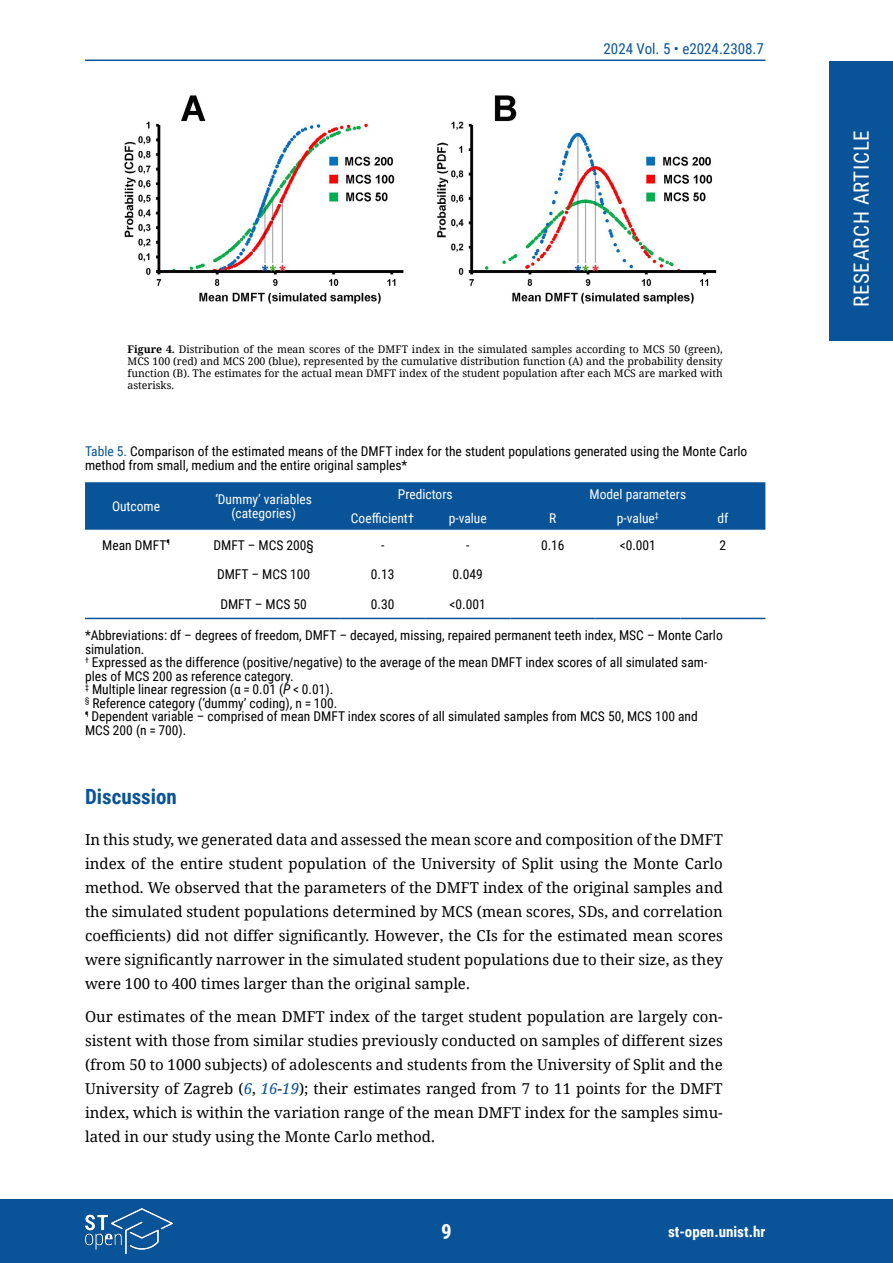
<style>
.page{position:relative;width:893px;height:1263px;background:#fff}
.page>*{position:absolute;margin:0;border:0;box-sizing:border-box;transform-origin:0 0}
.t1{font:21px "Roboto Condensed";letter-spacing:.035em;color:#fff}
.t2{font:700 21px "Roboto Condensed";color:#095398}
.t3{font:700 21px "Roboto Condensed";color:#fff}
.t4{font:15px/24px "Noto Serif";color:#000;text-align:justify}
.t5{font:15px "Roboto Condensed";color:#095398}
.t6{font:700 15px "Roboto Condensed";color:#fff}
.t7{font:13.5px/13.5px "Roboto Condensed";color:#000}
.t8{font:13.5px/13.5px "Roboto Condensed";color:#fff;text-align:center}
.t9{font:10.5px/12px "Noto Serif";color:#000;text-align:justify}
.s1{font-weight:700}
.s2{color:#095398}
.s3{font-style:italic}
.s4{font-style:italic;color:#095398}
</style>
<div class="page">
<div style="left:0;top:1199px;width:893px;height:64px;background:#095398"></div>
<div style="left:829px;top:61px;width:64px;height:279px;background:#095398"></div>
<hr style="left:85px;top:60px;width:680px;height:1px;background:#095398">
<img style="left:85px;top:1209px;width:87px;height:44px">
<svg style="left:85px;top:617px;width:680px;height:1px"></svg>
<div style="left:85px;top:482px;width:680px;height:48px;background:#095398"></div>
<hr style="left:85px;top:618px;width:102px;height:1px;background:#095398">
<hr style="left:187px;top:618px;width:153px;height:1px;background:#095398">
<hr style="left:340px;top:618px;width:85px;height:1px;background:#095398">
<hr style="left:425px;top:618px;width:85px;height:1px;background:#095398">
<hr style="left:510px;top:618px;width:85px;height:1px;background:#095398">
<hr style="left:595px;top:618px;width:85px;height:1px;background:#095398">
<hr style="left:680px;top:618px;width:85px;height:1px;background:#095398">
<img style="left:124px;top:95px;width:593px;height:209px">
<p class="t5" style="left:603px;top:38px;width:162px">2024 Vol. 5 • e2024.2308.7</p>
<p class="t9" style="left:128px;top:343px;width:597px"><span class="s1">Figure 4.</span> Distribution of the mean scores of the DMFT index in the simulated samples according to MCS 50 (green), MCS 100 (red) and MCS 200 (blue), represented by the cumulative distribution function (A) and the probability density function (B). The estimates for the actual mean DMFT index of the student population after each MCS are marked with asterisks.</p>
<p class="t7" style="left:85px;top:444px;width:664px"><span class="s2">Table 5.</span> Comparison of the estimated means of the DMFT index for the student populations generated using the Monte Carlo method from small, medium and the entire original samples*</p>
<p class="t8" style="left:112px;top:499px;width:50px">Outcome</p>
<p class="t8" style="left:215px;top:492px;width:98px">‘Dummy’ variables (categories)</p>
<p class="t8" style="left:398px;top:487px;width:56px">Predictors</p>
<p class="t8" style="left:589px;top:487px;width:98px">Model parameters</p>
<p class="t8" style="left:351px;top:511px;width:65px">Coefficient†</p>
<p class="t8" style="left:449px;top:511px;width:40px">p-value</p>
<p class="t8" style="left:549px;top:511px;width:9px">R</p>
<p class="t8" style="left:617px;top:511px;width:44px">p-value<sup>‡</sup></p>
<p class="t8" style="left:717px;top:511px;width:12px">df</p>
<p class="t7" style="left:102px;top:538px;width:69px">Mean DMFT<sup>¶</sup></p>
<p class="t7" style="left:213px;top:538px;width:102px">DMFT – MCS 200§</p>
<p class="t7" style="left:381px;top:538px;width:5px">-</p>
<p class="t7" style="left:466px;top:538px;width:5px">-</p>
<p class="t7" style="left:541px;top:538px;width:25px">0.16</p>
<p class="t7" style="left:620px;top:538px;width:38px">&lt;0.001</p>
<p class="t7" style="left:719px;top:538px;width:8px">2</p>
<p class="t7" style="left:217px;top:567px;width:95px">DMFT – MCS 100</p>
<p class="t7" style="left:371px;top:567px;width:25px">0.13</p>
<p class="t7" style="left:453px;top:567px;width:32px">0.049</p>
<p class="t7" style="left:220px;top:597px;width:88px">DMFT – MCS 50</p>
<p class="t7" style="left:371px;top:597px;width:25px">0.30</p>
<p class="t7" style="left:450px;top:597px;width:38px">&lt;0.001</p>
<p class="t7" style="left:85px;top:628px;width:639px">*Abbreviations: df – degrees of freedom, DMFT – decayed, missing, repaired permanent teeth index, MSC – Monte Carlo simulation.<br><sup>†</sup> Expressed as the difference (positive/negative) to the average of the mean DMFT index scores of all simulated sam&shy;ples of MCS 200 as reference category.<br><sup>‡</sup> Multiple linear regression (α = 0.01 (<span class="s3">P</span> &lt; 0.01).<br><sup>§</sup> Reference category (‘dummy’ coding), n = 100.<br><sup>¶</sup> Dependent variable – comprised of mean DMFT index scores of all simulated samples from MCS 50, MCS 100 and MCS 200 (n = 700).</p>
<h1 class="t2" style="left:85px;top:782px;width:93px">Discussion</h1>
<p class="t4" style="left:85px;top:827px;width:639px">In this study, we generated data and assessed the mean score and composition of the DMFT index of the entire student population of the University of Split using the Monte Carlo method. We observed that the parameters of the DMFT index of the original samples and the simulated student populations determined by MCS (mean scores, SDs, and correlation coefficients) did not differ significantly. However, the CIs for the estimated mean scores were significantly narrower in the simulated student populations due to their size, as they were 100 to 400 times larger than the original sample.</p>
<p class="t4" style="left:85px;top:1004px;width:639px">Our estimates of the mean DMFT index of the target student population are largely con&shy;sistent with those from similar studies previously conducted on samples of different sizes (from 50 to 1000 subjects) of adolescents and students from the University of Split and the University of Zagreb (<span class="s4">6</span>, <span class="s4">16</span>-<span class="s4">19</span>); their estimates ranged from 7 to 11 points for the DMFT index, which is within the variation range of the mean DMFT index for the samples simu&shy;lated in our study using the Monte Carlo method.</p>
<h1 class="t3" style="left:441px;top:1217px;width:12px">9</h1>
<p class="t6" style="left:668px;top:1221px;width:99px">st-open.unist.hr</p>
<h1 class="t1" style="left:847px;top:307px;width:179px;rotate:-90deg">RESEARCH ARTICLE</h1>
</div>
